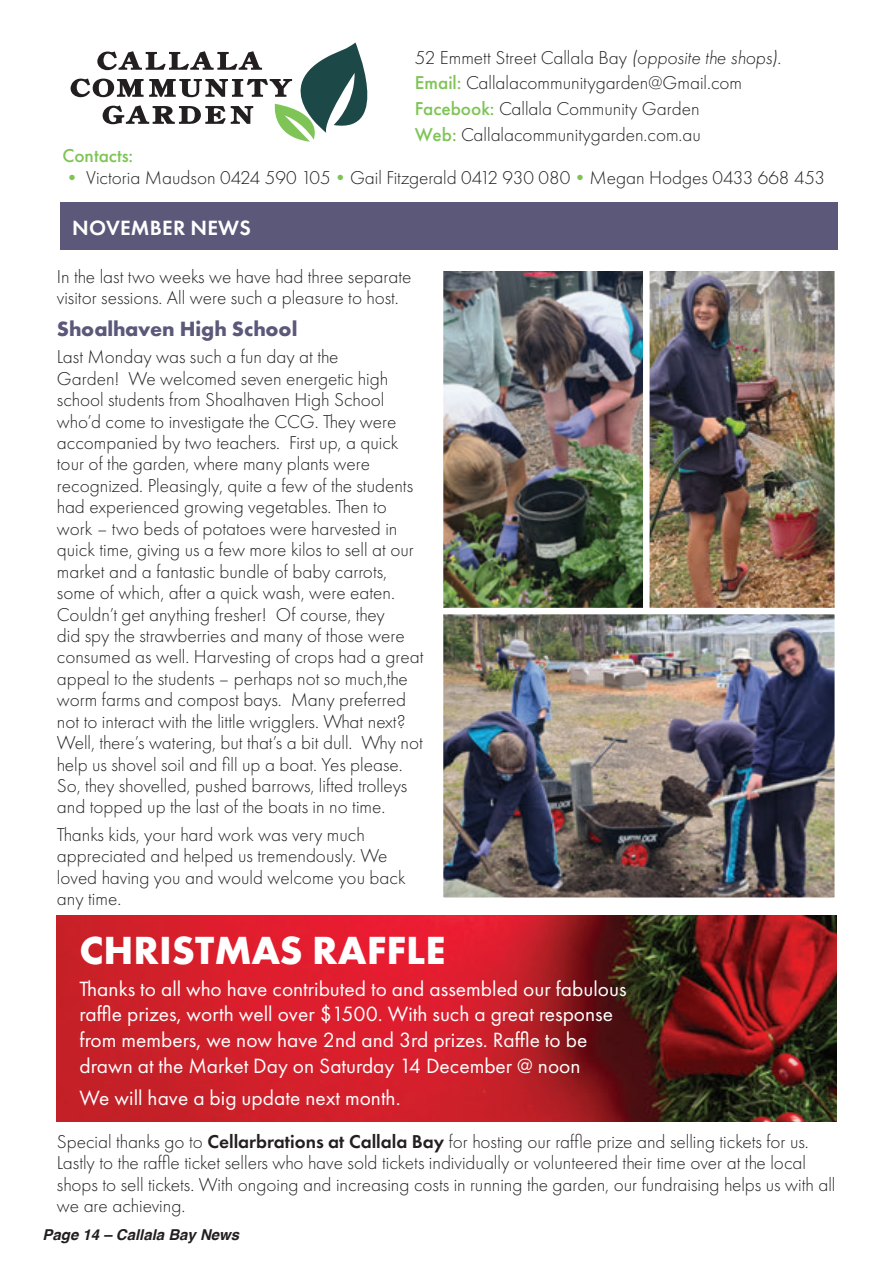
<style>
.page{position:relative;width:893px;height:1263px;background:#fff}
.page>*{position:absolute;margin:0;border:0;box-sizing:border-box;transform-origin:0 0}
.t1{font:700 40.8px "Futura PT";color:#fff}
.t2{font:21.45px/25.7px "Futura PT";color:#fff}
.t3{font:700 21.45px "Futura PT";color:#5b5879}
.t4{font:600 21.45px "Futura PT";letter-spacing:.01em;color:#fff}
.t5{font:300 19.35px/21.5px "Futura PT";color:#231f20}
.t6{font:500 19.35px "Futura PT";color:#7ec456}
.t7{font:italic 700 15px "Helvetica";color:#231f20}
.s1{font-style:italic}
.s2{font-weight:500;color:#7ec456}
.s3{color:#7ec456}
.s4{font-weight:600}
</style>
<div class="page">
<svg style="left:71px;top:43px;width:297px;height:99px"></svg>
<div style="left:60px;top:203px;width:778px;height:47px;background:#5b5879"></div>
<img style="left:444px;top:272px;width:390px;height:625px">
<div style="left:437px;top:265px;width:213px;height:349px;border:6px solid #fff"></div>
<div style="left:643px;top:265px;width:198px;height:349px;border:6px solid #fff"></div>
<div style="left:437px;top:608px;width:404px;height:296px;border:6px solid #fff"></div>
<img style="left:57px;top:915px;width:779px;height:207px">
<p class="t5" style="left:415px;top:45px;width:368px;line-height:25.7px">52 Emmett Street Callala Bay <span class="s1">(opposite the shops)</span>.<br><span class="s2">Email:</span> Callalacommunitygarden@Gmail.com <span class="s2">Facebook:</span> Callala Community Garden<br><span class="s2">Web:</span> Callalacommunitygarden.com.au</p>
<p class="t6" style="left:62px;top:144px;width:72px">Contacts:</p>
<p class="t5" style="left:62px;top:167px;width:764px"><span class="s3">•</span> Victoria Maudson 0424 590 105<span class="s3">•</span>Gail Fitzgerald 0412 930 080<span class="s3">•</span>Megan Hodges 0433 668 453</p>
<p class="t4" style="left:72px;top:214px;width:180px">NOVEMBER NEWS</p>
<p class="t5" style="left:57px;top:265px;width:356px">In the last two weeks we have had three separate visitor sessions. All were such a pleasure to host.</p>
<p class="t3" style="left:57px;top:315px;width:242px">Shoalhaven High School</p>
<p class="t5" style="left:57px;top:346px;width:368px">Last Monday was such a fun day at the<br>Garden! We welcomed seven energetic high school students from Shoalhaven High School who’d come to investigate the CCG. They were accompanied by two teachers. First up, a quick tour of the garden, where many plants were recognized. Pleasingly, quite a few of the students had experienced growing vegetables. Then to work – two beds of potatoes were harvested in quick time, giving us a few more kilos to sell at our market and a fantastic bundle of baby carrots, some of which, after a quick wash, were eaten.<br>Couldn’t get anything fresher! Of course, they<br>did spy the strawberries and many of those were consumed as well. Harvesting of crops had a great appeal to the students – perhaps not so much,the worm farms and compost bays. Many preferred not to interact with the little wrigglers. What next?<br>Well, there’s watering, but that’s a bit dull. Why not help us shovel soil and fill up a boat. Yes please.<br>So, they shovelled, pushed barrows, lifted trolleys and topped up the last of the boats in no time.</p>
<p class="t5" style="left:57px;top:824px;width:350px">Thanks kids, your hard work was very much appreciated and helped us tremendously. We loved having you and would welcome you back any time.</p>
<p class="t1" style="left:80px;top:924px;width:367px">CHRISTMAS RAFFLE</p>
<p class="t2" style="left:80px;top:976px;width:549px">Thanks to all who have contributed to and assembled our fabulous raffle prizes, worth well over $1500. With such a great response from members, we now have 2nd and 3rd prizes. Raffle to be drawn at the Market Day on Saturday 14 December @ noon</p>
<p class="t2" style="left:80px;top:1085px;width:322px">We will have a big update next month.</p>
<p class="t5" style="left:57px;top:1131px;width:780px">Special thanks go to <span class="s4">Cellarbrations at Callala Bay</span> for hosting our raffle prize and selling tickets for us.<br>Lastly to the raffle ticket sellers who have sold tickets individually or volunteered their time over at the local shops to sell tickets. With ongoing and increasing costs in running the garden, our fundraising helps us with all we are achieving.</p>
<p class="t7" style="left:43px;top:1222px;width:198px">Page 14 – Callala Bay News</p>
</div>
